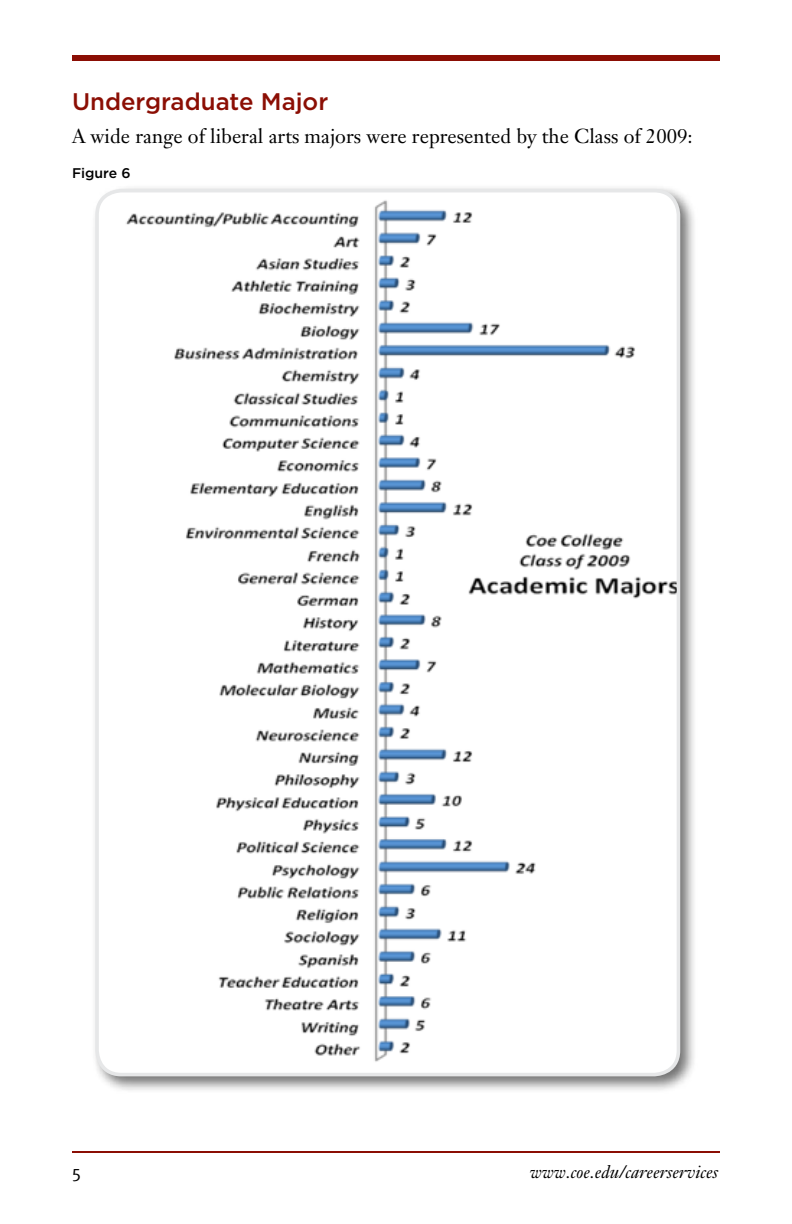
<style>
.page{position:relative;width:792px;height:1224px;background:#fff}
.page>*{position:absolute;margin:0;border:0;box-sizing:border-box;transform-origin:0 0}
.t1{font:500 24px "Gotham";color:#8b0e04}
.t2{font:20px "Janson Text";color:#000}
.t3{font:italic 18px "Janson Text";color:#000}
.t4{font:18px "Meta Normal";color:#000}
.t5{font:500 14px "Gotham";color:#000}
</style>
<div class="page">
<div style="left:72px;top:55px;width:648px;height:6px;background:#8b0e04"></div>
<hr style="left:72px;top:1151px;width:648px;height:2px;background:#8b0e04">
<div style="left:91px;top:184px;width:607px;height:910px;background:#000;opacity:.55"></div>
<img style="left:97px;top:191px;width:581px;height:884px">
<div style="left:95px;top:189px;width:585px;height:887px;border:4px solid #e6e7e8;border-radius:24px"></div>
<p class="t1" style="left:72px;top:86px;width:258px">Undergraduate Major</p>
<p class="t2" style="left:72px;top:123px;width:622px">A wide range of liberal arts majors were represented by the Class of 2009:</p>
<p class="t5" style="left:72px;top:164px;width:60px">Figure 6</p>
<p class="t4" style="left:72px;top:1162px;width:10px">5</p>
<p class="t3" style="left:530px;top:1161px;width:189px">www.coe.edu/careerservices</p>
</div>
